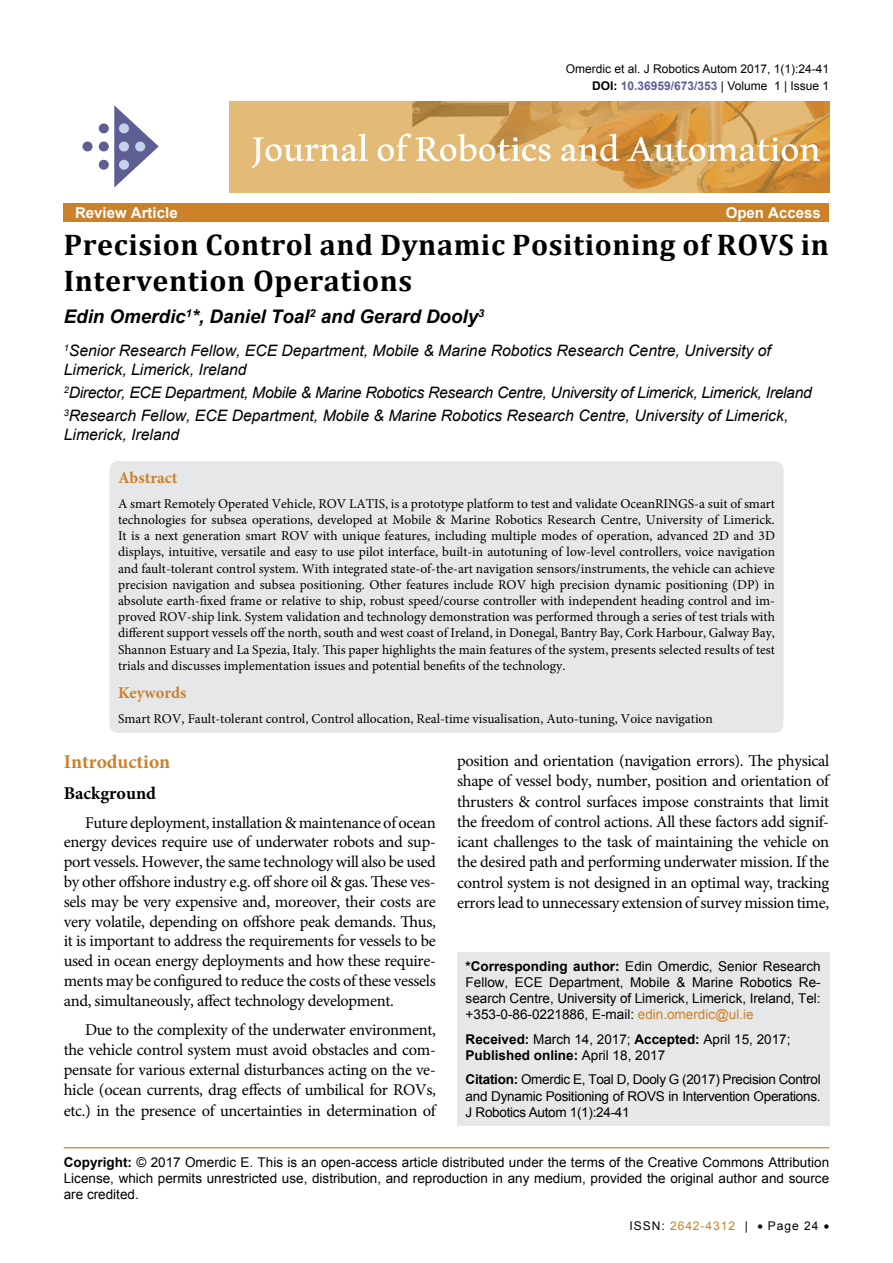
<style>
.page{position:relative;width:893px;height:1263px;background:#fff}
.page>*{position:absolute;margin:0;border:0;box-sizing:border-box;transform-origin:0 0}
.t1{font:60px "Aldhabi";color:#fff}
.t2{font:700 30px/36px "Cambria";letter-spacing:.02em;color:#000}
.t3{font:700 19.5px "Minion Pro";color:#cb812a}
.t4{font:italic 700 18.75px "Arial";color:#000}
.t5{font:700 18px "Minion Pro";color:#000}
.t6{font:16.5px/20.2px "Minion Pro";letter-spacing:-.02em;color:#000;text-align:justify}
.t7{font:700 16.5px "Minion Pro";color:#cb812a}
.t8{font:italic 15.75px/23.1px "Arial";letter-spacing:-.02em;color:#000}
.t9{font:italic 15.75px/18.9px "Arial";color:#000}
.t10{font:700 15px "Arial";color:#fff}
.t11{font:13.5px/16.2px "Minion Pro";color:#000;text-align:justify}
.t12{font:13.5px/16.2px "Arial";color:#000;text-align:justify}
.t13{font:12px "Arial";color:#000}
.t14{font:700 12px "Arial";color:#5e5f93}
.t15{font:12px "Arial";letter-spacing:.08em;color:#cb812a}
.s1{color:#000}
.s2{font-weight:400;color:#000}
.s3{font-weight:700}
.s4{color:#cb812a}
</style>
<div class="page">
<div style="left:457px;top:952px;width:372px;height:174px;background:#e6e7e8"></div>
<hr style="left:64px;top:1147px;width:765px;height:1px;background:#cb812a">
<div style="left:64px;top:203px;width:765px;height:18px;background:#cb812a"></div>
<img style="left:230px;top:101px;width:599px;height:91px">
<svg style="left:114px;top:105px;width:45px;height:83px"></svg>
<div style="left:99px;top:123px;width:10px;height:10px;background:#5e5e92;border-radius:50%"></div>
<div style="left:83px;top:141px;width:10px;height:10px;background:#5e5e92;border-radius:50%"></div>
<div style="left:99px;top:141px;width:10px;height:10px;background:#5e5e92;border-radius:50%"></div>
<div style="left:119px;top:142px;width:10px;height:9px;background:#c3d3ee;border-radius:50%"></div>
<div style="left:135px;top:142px;width:10px;height:9px;background:#c3d3ee;border-radius:50%"></div>
<div style="left:119px;top:160px;width:10px;height:10px;background:#c3d3ee;border-radius:50%"></div>
<div style="left:119px;top:123px;width:10px;height:10px;background:#c3d3ee;border-radius:50%"></div>
<div style="left:99px;top:160px;width:10px;height:10px;background:#5e5e92;border-radius:50%"></div>
<div style="left:109px;top:461px;width:674px;height:272px;background:#e6e7e8;border-radius:9px"></div>
<p class="t13" style="left:566px;top:60px;width:265px">Omerdic et al. J Robotics Autom 2017, 1(1):24-41</p>
<p class="t14" style="left:592px;top:78px;width:239px"><span class="s1">DOI:</span> 10.36959/673/353 <span class="s2">| Volume 1 | Issue 1</span></p>
<h1 class="t1" style="left:252px;top:97px;width:570px">Journal of Robotics and Automation</h1>
<p class="t10" style="left:75px;top:202px;width:104px">Review Article</p>
<p class="t10" style="left:726px;top:202px;width:97px">Open Access</p>
<h2 class="t2" style="left:64px;top:226px;width:767px">Precision Control and Dynamic Positioning of ROVS in<br>Intervention Operations</h2>
<h3 class="t4" style="left:64px;top:304px;width:422px">Edin Omerdic<sup>1</sup>*, Daniel Toal<sup>2</sup> and Gerard Dooly<sup>3</sup></h3>
<p class="t9" style="left:64px;top:341px;width:709px"><sup>1</sup>Senior Research Fellow, ECE Department, Mobile &amp; Marine Robotics Research Centre, University of<br>Limerick, Limerick, Ireland</p>
<p class="t8" style="left:64px;top:381px;width:750px"><sup>2</sup>Director, ECE Department, Mobile &amp; Marine Robotics Research Centre, University of Limerick, Limerick, Ireland<br><sup>3</sup>Research Fellow, ECE Department, Mobile &amp; Marine Robotics Research Centre, University of Limerick,</p>
<p class="t9" style="left:64px;top:425px;width:117px">Limerick, Ireland</p>
<p class="t7" style="left:118px;top:466px;width:61px">Abstract</p>
<p class="t11" style="left:118px;top:495px;width:659px">A smart Remotely Operated Vehicle, ROV LATIS, is a prototype platform to test and validate OceanRINGS-a suit of smart technologies for subsea operations, developed at Mobile &amp; Marine Robotics Research Centre, University of Limerick.<br>It is a next generation smart ROV with unique features, including multiple modes of operation, advanced 2D and 3D displays, intuitive, versatile and easy to use pilot interface, built-in autotuning of low-level controllers, voice navigation and fault-tolerant control system. With integrated state-of-the-art navigation sensors/instruments, the vehicle can achieve precision navigation and subsea positioning. Other features include ROV high precision dynamic positioning (DP) in absolute earth-fixed frame or relative to ship, robust speed/course controller with independent heading control and im&shy;proved ROV-ship link. System validation and technology demonstration was performed through a series of test trials with different support vessels off the north, south and west coast of Ireland, in Donegal, Bantry Bay, Cork Harbour, Galway Bay, Shannon Estuary and La Spezia, Italy. This paper highlights the main features of the system, presents selected results of test trials and discusses implementation issues and potential benefits of the technology.</p>
<p class="t7" style="left:118px;top:681px;width:70px">Keywords</p>
<p class="t11" style="left:118px;top:710px;width:596px">Smart ROV, Fault-tolerant control, Control allocation, Real-time visualisation, Auto-tuning, Voice navigation</p>
<p class="t6" style="left:457px;top:751px;width:374px">position and orientation (navigation errors). The physical shape of vessel body, number, position and orientation of thrusters &amp; control surfaces impose constraints that limit the freedom of control actions. All these factors add signif&shy;icant challenges to the task of maintaining the vehicle on the desired path and performing underwater mission. If the control system is not designed in an optimal way, tracking errors lead to unnecessary extension of survey mission time,</p>
<h3 class="t3" style="left:64px;top:748px;width:108px">Introduction</h3>
<h3 class="t5" style="left:64px;top:781px;width:94px">Background</h3>
<p class="t6" style="left:64px;top:812px;width:374px;line-height:19.8px;text-indent:21px">Future deployment, installation &amp; maintenance of ocean energy devices require use of underwater robots and sup&shy;port vessels. However, the same technology will also be used by other offshore industry e.g. off shore oil &amp; gas. These ves&shy;sels may be very expensive and, moreover, their costs are very volatile, depending on offshore peak demands. Thus, it is important to address the requirements for vessels to be used in ocean energy deployments and how these require&shy;ments may be configured to reduce the costs of these vessels and, simultaneously, affect technology development.</p>
<p class="t6" style="left:64px;top:1019px;width:374px;text-indent:21px">Due to the complexity of the underwater environment, the vehicle control system must avoid obstacles and com&shy;pensate for various external disturbances acting on the ve&shy;hicle (ocean currents, drag effects of umbilical for ROVs, etc.) in the presence of uncertainties in determination of</p>
<p class="t12" style="left:466px;top:958px;width:357px"><span class="s3">*Corresponding author:</span> Edin Omerdic, Senior Research Fellow, ECE Department, Mobile &amp; Marine Robotics Re&shy;search Centre, University of Limerick, Limerick, Ireland, Tel: +353-0-86-0221886, E-mail: <span class="s4">edin.omerdic@ul.ie</span></p>
<p class="t12" style="left:466px;top:1031px;width:326px;line-height:15.8px"><span class="s3">Received:</span> March 14, 2017; <span class="s3">Accepted:</span> April 15, 2017;<br><span class="s3">Published online:</span> April 18, 2017</p>
<p class="t12" style="left:466px;top:1071px;width:357px"><span class="s3">Citation:</span> Omerdic E, Toal D, Dooly G (2017) Precision Control and Dynamic Positioning of ROVS in Intervention Operations.<br>J Robotics Autom 1(1):24-41</p>
<p class="t12" style="left:64px;top:1154px;width:767px"><span class="s3">Copyright:</span> © 2017 Omerdic E. This is an open-access article distributed under the terms of the Creative Commons Attribution License, which permits unrestricted use, distribution, and reproduction in any medium, provided the original author and source are credited.</p>
<p class="t15" style="left:630px;top:1217px;width:120px"><span class="s1">ISSN:</span> 2642-4312 <span class="s1">|</span></p>
<p class="t13" style="left:757px;top:1218px;width:73px">• Page 24 •</p>
</div>
